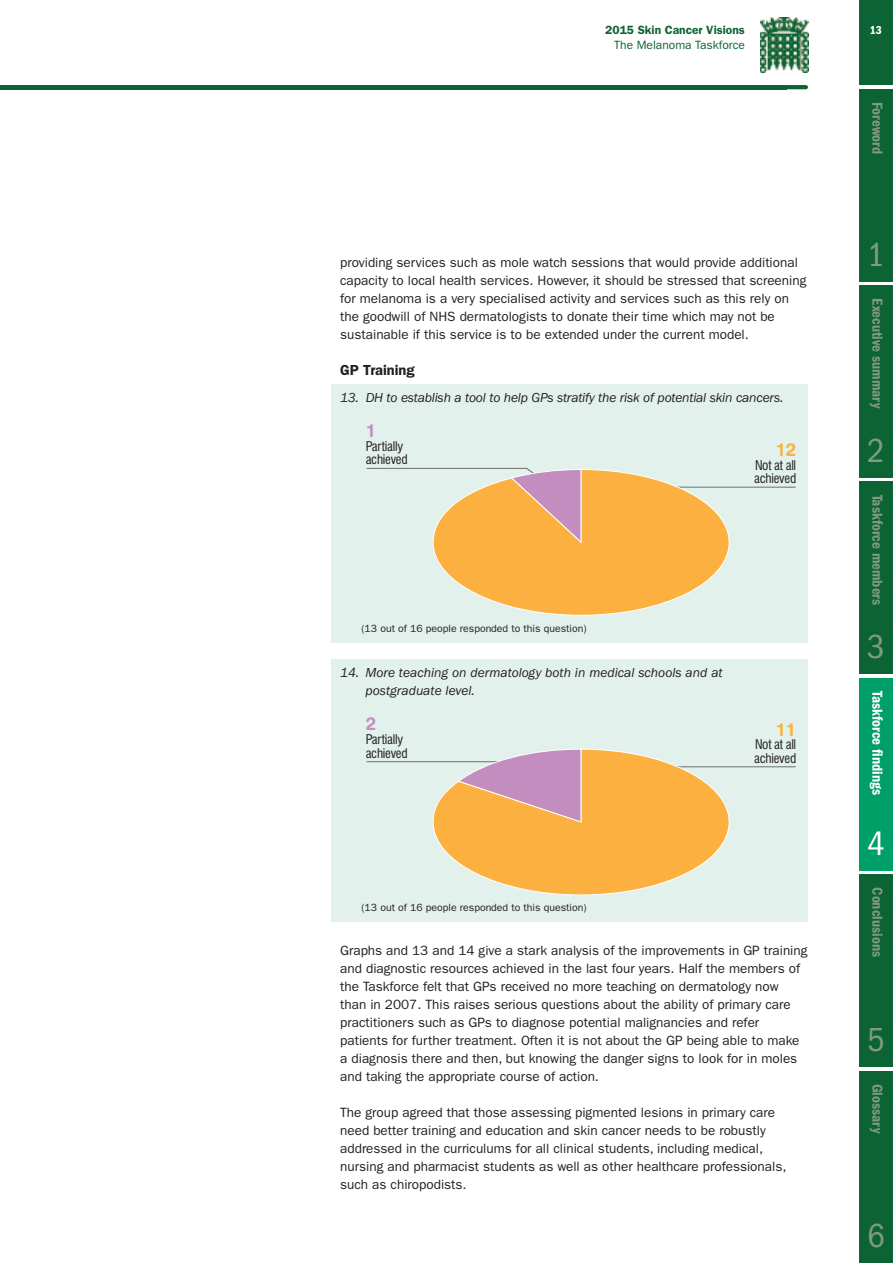
<style>
.page{position:relative;width:893px;height:1263px;background:#fff}
.page>*{position:absolute;margin:0;border:0;box-sizing:border-box;transform-origin:0 0}
.t1{font:condensed 34.5px "Franklin Gothic";color:#809b7e}
.t2{font:condensed 34.5px "Franklin Gothic";color:#fff}
.t3{font:18.3px "Swiss 721 BT Bold Rounded";color:#fbb03f}
.t4{font:18.3px "Swiss 721 BT Bold Rounded";color:#c38dbf}
.t5{font:600 condensed 15px "Franklin Gothic";color:#809b7e}
.t6{font:600 condensed 15px "Franklin Gothic";color:#fff}
.t7{font:600 14.7px "Franklin Gothic";color:#231f20}
.t8{font:13.5px/18px "Franklin Gothic";color:#231f20}
.t9{font:italic 13.5px/18px "Franklin Gothic";color:#231f20}
.t10{font:condensed 13.05px/13.6px "Swiss 721 BT";letter-spacing:-.02em;color:#231f20}
.t11{font:600 12px "Franklin Gothic";color:#0c6333}
.t12{font:12px "Franklin Gothic";color:#0c6333}
.t13{font:600 condensed 12px "Franklin Gothic";color:#fff}
.t14{font:10.5px "Franklin Gothic";color:#231f20}
</style>
<div class="page">
<div style="left:332px;top:660px;width:476px;height:262px;background:#e2f1eb"></div>
<hr style="left:367px;top:761px;width:160px;height:1px;background:#6c6d70">
<hr style="left:632px;top:766px;width:164px;height:1px;background:#6c6d70">
<svg style="left:432px;top:748px;width:298px;height:147px"></svg>
<div style="left:332px;top:384px;width:476px;height:259px;background:#e2f1eb"></div>
<hr style="left:632px;top:487px;width:164px;height:1px;background:#6c6d70">
<svg style="left:366px;top:468px;width:364px;height:148px"></svg>
<img style="left:761px;top:17px;width:47px;height:56px">
<hr style="left:0;top:85px;width:787px;height:4px;background:#0c6333">
<hr style="left:765px;top:85px;width:43px;height:4px;background:#0c6333;border-radius:2px">
<div style="left:859px;top:0;width:34px;height:85px;background:#0c6333"></div>
<div style="left:859px;top:89px;width:34px;height:192px;background:#0c6333"></div>
<div style="left:859px;top:286px;width:34px;height:192px;background:#0c6333"></div>
<div style="left:859px;top:482px;width:34px;height:192px;background:#0c6333"></div>
<div style="left:859px;top:678px;width:34px;height:192px;background:#009f68"></div>
<div style="left:859px;top:874px;width:34px;height:193px;background:#0c6333"></div>
<div style="left:859px;top:1071px;width:34px;height:192px;background:#0c6333"></div>
<p class="t11" style="left:605px;top:26px;width:141px">2015 Skin Cancer Visions</p>
<p class="t12" style="left:614px;top:41px;width:132px">The Melanoma Taskforce</p>
<p class="t8" style="left:340px;top:254px;width:468px">providing services such as mole watch sessions that would provide additional capacity to local health services. However, it should be stressed that screening for melanoma is a very specialised activity and services such as this rely on the goodwill of NHS dermatologists to donate their time which may not be sustainable if this service is to be extended under the current model.</p>
<p class="t7" style="left:340px;top:365px;width:76px">GP Training</p>
<p class="t9" style="left:340px;top:389px;width:445px">13. DH to establish a tool to help GPs stratify the risk of potential skin cancers.</p>
<h2 class="t4" style="left:366px;top:424px;width:12px">1</h2>
<p class="t10" style="left:366px;top:440px;width:43px">Partially achieved</p>
<h2 class="t3" style="left:776px;top:443px;width:22px">12</h2>
<p class="t10" style="left:754px;top:459px;width:43px">Not at all achieved</p>
<p class="t14" style="left:361px;top:625px;width:227px">(13 out of 16 people responded to this question)</p>
<p class="t9" style="left:366px;top:665px;width:359px;text-indent:-25px">14. More teaching on dermatology both in medical schools and at postgraduate level.</p>
<h2 class="t4" style="left:366px;top:717px;width:12px">2</h2>
<p class="t10" style="left:366px;top:733px;width:43px">Partially achieved</p>
<h2 class="t3" style="left:776px;top:722px;width:22px">11</h2>
<p class="t10" style="left:754px;top:739px;width:43px">Not at all achieved</p>
<p class="t14" style="left:361px;top:903px;width:227px">(13 out of 16 people responded to this question)</p>
<p class="t8" style="left:340px;top:943px;width:469px">Graphs and 13 and 14 give a stark analysis of the improvements in GP training and diagnostic resources achieved in the last four years. Half the members of the Taskforce felt that GPs received no more teaching on dermatology now than in 2007. This raises serious questions about the ability of primary care practitioners such as GPs to diagnose potential malignancies and refer patients for further treatment. Often it is not about the GP being able to make a diagnosis there and then, but knowing the danger signs to look for in moles and taking the appropriate course of action.</p>
<p class="t8" style="left:340px;top:1105px;width:448px">The group agreed that those assessing pigmented lesions in primary care need better training and education and skin cancer needs to be robustly addressed in the curriculums for all clinical students, including medical, nursing and pharmacist students as well as other healthcare professionals, such as chiropodists.</p>
<p class="t13" style="left:870px;top:26px;width:14px">13</p>
<p class="t5" style="left:882px;top:102px;width:72px;rotate:90deg">Introduction</p>
<p class="t5" style="left:882px;top:102px;width:54px;rotate:90deg">Foreword</p>
<h1 class="t1" style="left:867px;top:243px;width:19px">1</h1>
<p class="t5" style="left:882px;top:298px;width:111px;rotate:90deg">Executive summary</p>
<h1 class="t1" style="left:867px;top:439px;width:19px">2</h1>
<p class="t5" style="left:882px;top:495px;width:112px;rotate:90deg">Taskforce members</p>
<h1 class="t1" style="left:867px;top:635px;width:19px">3</h1>
<p class="t6" style="left:882px;top:691px;width:105px;rotate:90deg">Taskforce findings</p>
<h1 class="t2" style="left:867px;top:832px;width:19px">4</h1>
<p class="t5" style="left:882px;top:887px;width:71px;rotate:90deg">Conclusions</p>
<h1 class="t1" style="left:867px;top:1028px;width:19px">5</h1>
<p class="t5" style="left:882px;top:1084px;width:51px;rotate:90deg">Glossary</p>
<h1 class="t1" style="left:867px;top:1224px;width:19px">6</h1>
</div>
